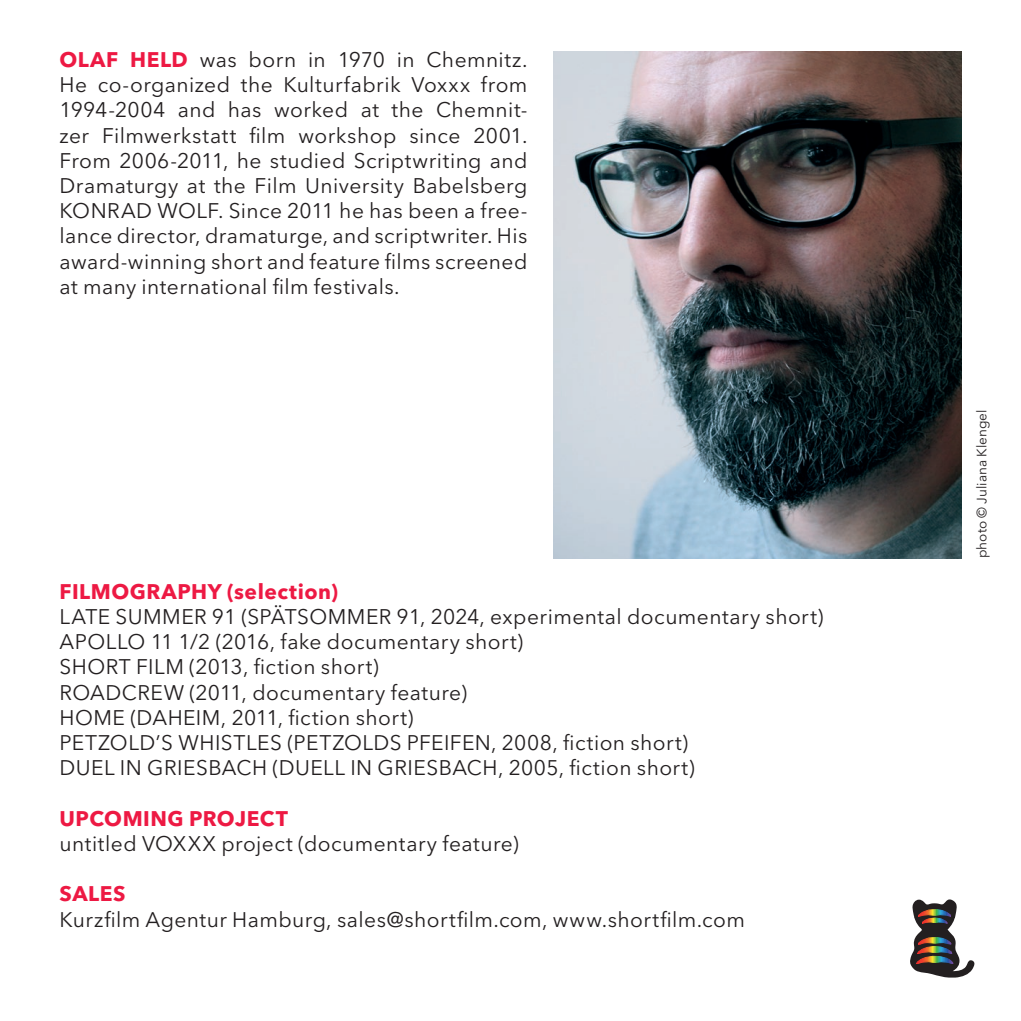
<style>
.page{position:relative;width:1021px;height:1021px;background:#fff}
.page>*{position:absolute;margin:0;border:0;box-sizing:border-box;transform-origin:0 0}
.t1{font:21px/25.2px "Avenir Next LT Pro";letter-spacing:.02em;color:#231f20;text-align:justify}
.t2{font:700 21px "Avenir Next LT Pro";letter-spacing:.025em;color:#ed1943}
.t3{font:13.5px "Avenir Next LT Pro";color:#231f20}
.s1{font-weight:700;color:#ed1943}
</style>
<div class="page">
<img style="left:553px;top:51px;width:408px;height:507px">
<svg style="left:910px;top:899px;width:64px;height:78px"></svg>
<p class="t1" style="left:60px;top:47px;width:469px"><span class="s1">OLAF HELD</span> was born in 1970 in Chemnitz.<br>He co-organized the Kulturfabrik Voxxx from 1994-2004 and has worked at the Chemnit&shy;zer Filmwerkstatt film workshop since 2001.<br>From 2006-2011, he studied Scriptwriting and Dramaturgy at the Film University Babelsberg KONRAD WOLF. Since 2011 he has been a free&shy;lance director, dramaturge, and scriptwriter. His award-winning short and feature films screened at many international film festivals.</p>
<p class="t2" style="left:60px;top:578px;width:280px">FILMOGRAPHY (selection)</p>
<p class="t1" style="left:60px;top:604px;width:765px">LATE SUMMER 91 (SPÄTSOMMER 91, 2024, experimental documentary short)</p>
<p class="t1" style="left:60px;top:629px;width:465px">APOLLO 11 1/2 (2016, fake documentary short)</p>
<p class="t1" style="left:60px;top:654px;width:321px">SHORT FILM (2013, fiction short)</p>
<p class="t1" style="left:60px;top:679px;width:409px">ROADCREW (2011, documentary feature)</p>
<p class="t1" style="left:60px;top:705px;width:355px">HOME (DAHEIM, 2011, fiction short)</p>
<p class="t1" style="left:60px;top:730px;width:630px">PETZOLD’S WHISTLES (PETZOLDS PFEIFEN, 2008, fiction short)</p>
<p class="t1" style="left:60px;top:755px;width:636px">DUEL IN GRIESBACH (DUELL IN GRIESBACH, 2005, fiction short)</p>
<p class="t2" style="left:60px;top:805px;width:230px">UPCOMING PROJECT</p>
<p class="t1" style="left:60px;top:831px;width:460px">untitled VOXXX project (documentary feature)</p>
<p class="t2" style="left:60px;top:881px;width:68px">SALES</p>
<p class="t1" style="left:60px;top:906px;width:687px">Kurzfilm Agentur Hamburg, sales@shortfilm.com, www.shortfilm.com</p>
<p class="t3" style="left:973px;top:558px;width:150px;rotate:-90deg">photo © Juliana Klengel</p>
</div>
